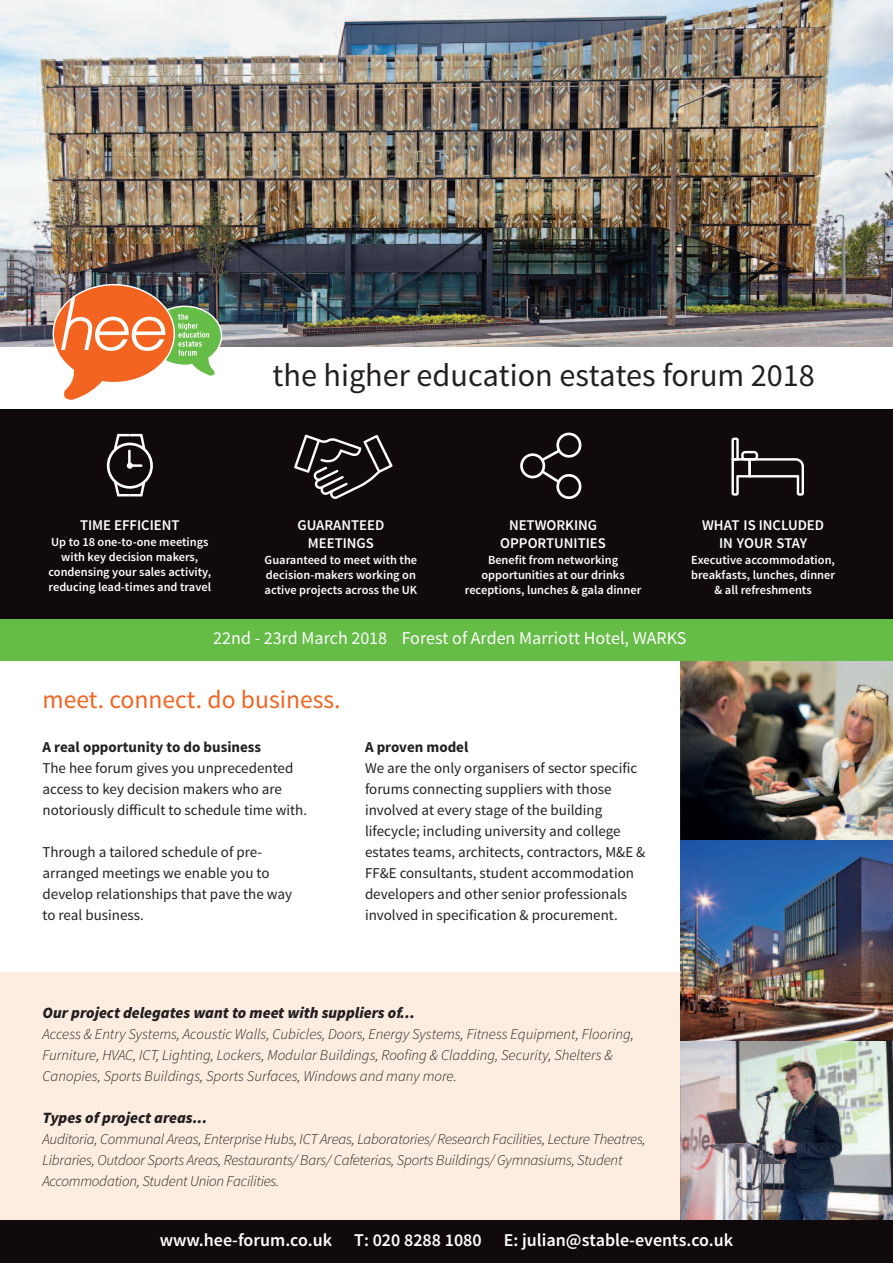
<style>
.page{position:relative;width:893px;height:1263px;background:#fff}
.page>*{position:absolute;margin:0;border:0;box-sizing:border-box;transform-origin:0 0}
.t1{font:32.25px "Source Sans Pro";color:#231f20}
.t2{font:25.65px "Source Sans Pro";color:#f36421}
.t3{font:600 18px "Source Sans Pro";color:#fff}
.t4{font:18px "Source Sans Pro";color:#fff}
.t5{font:italic 900 15.75px "Source Sans Pro";color:#231f20}
.t6{font:15px/21px "Source Sans Pro";color:#231f20}
.t7{font:italic 300 15px/21px "Source Sans Pro";letter-spacing:-.015em;color:#231f20}
.t8{font:700 15px "Source Sans Pro";color:#231f20}
.t9{font:600 14.85px/17.9px "Source Sans Pro";color:#fff;text-align:center}
.t10{font:600 12.3px/14.9px "Source Sans Pro";color:#fff;text-align:center}
</style>
<div class="page">
<div style="left:0;top:972px;width:686px;height:256px;background:#fdede0"></div>
<img style="left:680px;top:661px;width:213px;height:179px">
<div style="left:0;top:409px;width:893px;height:214px;background:#110a0c"></div>
<img style="left:680px;top:840px;width:213px;height:202px">
<img style="left:680px;top:1042px;width:213px;height:178px">
<div style="left:0;top:1220px;width:893px;height:43px;background:#110a0c"></div>
<img style="left:0;top:0;width:893px;height:347px">
<div style="left:107px;top:443px;width:46px;height:46px;border:3px solid #fff;border-radius:50%"></div>
<svg style="left:112px;top:433px;width:35px;height:36px"></svg>
<svg style="left:112px;top:478px;width:35px;height:19px"></svg>
<svg style="left:294px;top:435px;width:99px;height:64px"></svg>
<div style="left:556px;top:433px;width:25px;height:25px;border:3px solid #fff;border-radius:50%"></div>
<div style="left:556px;top:474px;width:25px;height:25px;border:3px solid #fff;border-radius:50%"></div>
<div style="left:520px;top:453px;width:25px;height:25px;border:3px solid #fff;border-radius:50%"></div>
<svg style="left:538px;top:447px;width:25px;height:39px"></svg>
<svg style="left:731px;top:438px;width:73px;height:58px"></svg>
<div style="left:0;top:619px;width:893px;height:42px;background:#65bc46"></div>
<svg style="left:53px;top:284px;width:169px;height:116px"></svg>
<p class="t9" style="left:80px;top:517px;width:101px">TIME EFFICIENT</p>
<p class="t10" style="left:49px;top:536px;width:164px">Up to 18 one-to-one meetings with key decision makers, condensing your sales activity, reducing lead-times and travel</p>
<h1 class="t1" style="left:273px;top:363px;width:544px">the higher education estates forum 2018</h1>
<p class="t9" style="left:298px;top:517px;width:88px">GUARANTEED<br>MEETINGS</p>
<p class="t10" style="left:265px;top:553px;width:154px;text-align:justify">Guaranteed to meet with the decision-makers working on active projects across the UK</p>
<p class="t9" style="left:500px;top:517px;width:107px">NETWORKING<br>OPPORTUNITIES</p>
<p class="t10" style="left:465px;top:553px;width:178px">Benefit from networking opportunities at our drinks receptions, lunches &amp; gala dinner</p>
<p class="t9" style="left:702px;top:517px;width:123px">WHAT IS INCLUDED<br>IN YOUR STAY</p>
<p class="t10" style="left:691px;top:553px;width:145px">Executive accommodation, breakfasts, lunches, dinner &amp; all refreshments</p>
<p class="t4" style="left:213px;top:631px;width:475px">22nd - 23rd March 2018 Forest of Arden Marriott Hotel, WARKS</p>
<h2 class="t2" style="left:43px;top:689px;width:300px">meet. connect. do business.</h2>
<p class="t8" style="left:43px;top:741px;width:220px">A real opportunity to do business</p>
<p class="t6" style="left:43px;top:758px;width:266px">The hee forum gives you unprecedented access to key decision makers who are notoriously difficult to schedule time with.</p>
<p class="t6" style="left:43px;top:842px;width:251px">Through a tailored schedule of pre&shy;arranged meetings we enable you to develop relationships that pave the way to real business.</p>
<p class="t8" style="left:365px;top:741px;width:105px">A proven model</p>
<p class="t6" style="left:365px;top:758px;width:282px">We are the only organisers of sector specific forums connecting suppliers with those involved at every stage of the building lifecycle; including university and college estates teams, architects, contractors, M&amp;E &amp; FF&amp;E consultants, student accommodation developers and other senior professionals involved in specification &amp; procurement.</p>
<p class="t5" style="left:43px;top:1007px;width:374px">Our project delegates want to meet with suppliers of...</p>
<p class="t7" style="left:43px;top:1024px;width:593px">Access &amp; Entry Systems, Acoustic Walls, Cubicles, Doors, Energy Systems, Fitness Equipment, Flooring,<br>Furniture, HVAC, ICT, Lighting, Lockers, Modular Buildings, Roofing &amp; Cladding, Security, Shelters &amp;<br>Canopies, Sports Buildings, Sports Surfaces, Windows and many more.</p>
<p class="t5" style="left:43px;top:1112px;width:166px">Types of project areas...</p>
<p class="t7" style="left:43px;top:1129px;width:605px">Auditoria, Communal Areas, Enterprise Hubs, ICT Areas, Laboratories/ Research Facilities, Lecture Theatres,<br>Libraries, Outdoor Sports Areas, Restaurants/ Bars/ Cafeterias, Sports Buildings/ Gymnasiums, Student<br>Accommodation, Student Union Facilities.</p>
<p class="t3" style="left:160px;top:1233px;width:575px">www.hee-forum.co.uk T: 020 8288 1080 E: julian@stable-events.co.uk</p>
</div>
